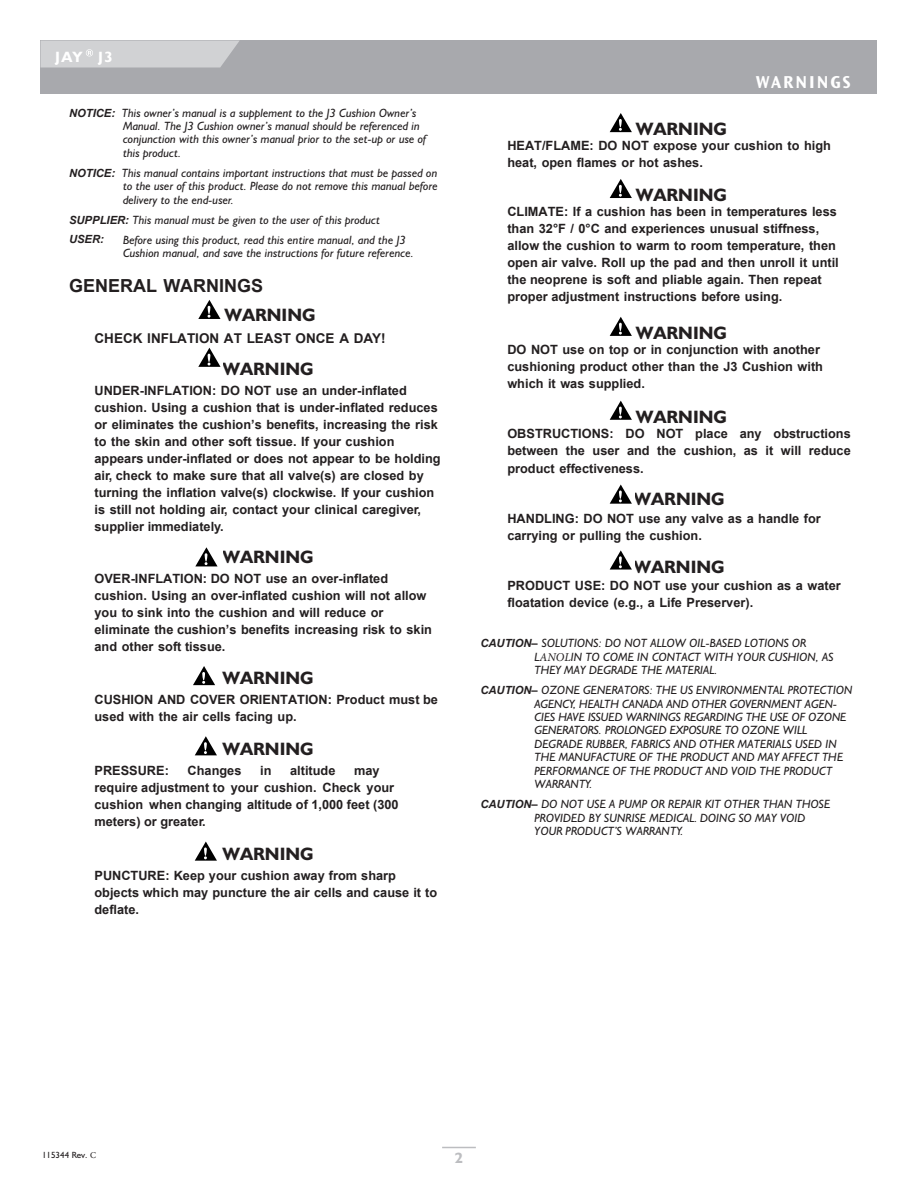
<style>
.page{position:relative;width:918px;height:1188px;background:#fff}
.page>*{position:absolute;margin:0;border:0;box-sizing:border-box;transform-origin:0 0}
.t1{font:700 18px "Humanist 521 BT";color:#231f20}
.t2{font:700 18px "Arial";color:#231f20}
.t3{font:18px "Ocean Sans MM.648.wt.475.wd";letter-spacing:.105em;color:#fff}
.t4{font:700 15px "Humanist 521 BT";color:#fff}
.t5{font:700 15px "Humanist 521 BT";color:#bcbdc0}
.t6{font:700 13.5px "Arial";color:#231f20}
.t7{font:700 12.75px/17px "Arial";color:#231f20}
.t8{font:italic 12px/13.5px "Humanist 521 BT";color:#231f20}
.t9{font:italic 700 11.25px "Arial";color:#231f20}
.t10{font:9px "Humanist 521 BT";color:#231f20}
.s1{font-family:"Arial";font-weight:700;font-size:11.25px}
.s2{font-family:"Minion Pro"}
</style>
<div class="page">
<div style="left:40px;top:40px;width:838px;height:54px;background:#a8a9ad"></div>
<hr style="left:442px;top:1147px;width:34px;height:1px;background:#bcbdc0">
<svg style="left:609px;top:131px;width:23px;height:2px"></svg>
<svg style="left:610px;top:113px;width:22px;height:19px"></svg>
<svg style="left:610px;top:317px;width:22px;height:19px"></svg>
<svg style="left:610px;top:179px;width:22px;height:19px"></svg>
<svg style="left:610px;top:550px;width:22px;height:20px"></svg>
<svg style="left:610px;top:485px;width:22px;height:19px"></svg>
<svg style="left:610px;top:401px;width:22px;height:19px"></svg>
<svg style="left:195px;top:842px;width:22px;height:19px"></svg>
<svg style="left:194px;top:755px;width:23px;height:1px"></svg>
<svg style="left:195px;top:736px;width:22px;height:19px"></svg>
<svg style="left:193px;top:685px;width:22px;height:1px"></svg>
<svg style="left:193px;top:666px;width:22px;height:19px"></svg>
<svg style="left:195px;top:547px;width:23px;height:19px"></svg>
<svg style="left:198px;top:348px;width:23px;height:19px"></svg>
<svg style="left:198px;top:300px;width:23px;height:19px"></svg>
<svg style="left:40px;top:40px;width:200px;height:28px;background:#cdced0"></svg>
<p class="t4" style="left:55px;top:52px;width:59px">JAY J3</p>
<p class="t8" style="left:123px;top:107px;width:305px;text-indent:-54px"><span class="s1">NOTICE:</span> This owner’s manual is a supplement to the J3 Cushion Owner’s Manual. The J3 Cushion owner’s manual should be referenced in conjunction with this owner’s manual prior to the set-up or use of this product.</p>
<p class="t8" style="left:123px;top:167px;width:316px;text-align:justify;text-indent:-54px"><span class="s1">NOTICE:</span> This manual contains important instructions that must be passed on to the user of this product. Please do not remove this manual before delivery to the end-user.</p>
<p class="t8" style="left:69px;top:214px;width:313px"><span class="s1">SUPPLIER:</span> This manual must be given to the user of this product</p>
<p class="t9" style="left:69px;top:232px;width:36px">USER:</p>
<p class="t8" style="left:123px;top:234px;width:292px">Before using this product, read this entire manual, and the J3<br>Cushion manual, and save the instructions for future reference.</p>
<h1 class="t2" style="left:69px;top:274px;width:196px">GENERAL WARNINGS</h1>
<h1 class="t1" style="left:225px;top:309px;width:92px">WARNING</h1>
<p class="t6" style="left:95px;top:329px;width:293px">CHECK INFLATION AT LEAST ONCE A DAY!</p>
<h1 class="t1" style="left:223px;top:363px;width:92px">WARNING</h1>
<p class="t7" style="left:95px;top:382px;width:348px">UNDER-INFLATION: DO NOT use an under-inflated cushion. Using a cushion that is under-inflated reduces or eliminates the cushion’s benefits, increasing the risk to the skin and other soft tissue. If your cushion appears under-inflated or does not appear to be holding air, check to make sure that all valve(s) are closed by turning the inflation valve(s) clockwise. If your cushion is still not holding air, contact your clinical caregiver, supplier immediately.</p>
<h1 class="t1" style="left:223px;top:551px;width:92px">WARNING</h1>
<p class="t7" style="left:95px;top:570px;width:339px">OVER-INFLATION: DO NOT use an over-inflated cushion. Using an over-inflated cushion will not allow you to sink into the cushion and will reduce or eliminate the cushion’s benefits increasing risk to skin and other soft tissue.</p>
<h1 class="t1" style="left:223px;top:671px;width:92px">WARNING</h1>
<p class="t7" style="left:95px;top:691px;width:345px;line-height:17.4px">CUSHION AND COVER ORIENTATION: Product must be used with the air cells facing up.</p>
<h1 class="t1" style="left:223px;top:743px;width:92px">WARNING</h1>
<p class="t7" style="left:95px;top:762px;width:76px">PRESSURE:</p>
<p class="t7" style="left:188px;top:762px;width:55px">Changes</p>
<p class="t7" style="left:260px;top:762px;width:13px">in</p>
<p class="t7" style="left:290px;top:762px;width:47px">altitude</p>
<p class="t7" style="left:95px;top:762px;width:306px;text-indent:260px">may require adjustment to your cushion. Check your cushion when changing altitude of 1,000 feet (300 meters) or greater.</p>
<h1 class="t1" style="left:223px;top:848px;width:92px">WARNING</h1>
<p class="t7" style="left:95px;top:867px;width:344px">PUNCTURE: Keep your cushion away from sharp objects which may puncture the air cells and cause it to deflate.</p>
<h1 class="t3" style="left:756px;top:75px;width:96px">WARNINGS</h1>
<h1 class="t1" style="left:636px;top:123px;width:92px">WARNING</h1>
<p class="t7" style="left:507px;top:137px;width:325px">HEAT/FLAME: DO NOT expose your cushion to high heat, open flames or hot ashes.</p>
<h1 class="t1" style="left:636px;top:189px;width:92px">WARNING</h1>
<p class="t7" style="left:507px;top:203px;width:333px">CLIMATE: If a cushion has been in temperatures less than 32°F / 0°C and experiences unusual stiffness, allow the cushion to warm to room temperature, then open air valve. Roll up the pad and then unroll it until the neoprene is soft and pliable again. Then repeat proper adjustment instructions before using.</p>
<h1 class="t1" style="left:636px;top:327px;width:92px">WARNING</h1>
<p class="t7" style="left:507px;top:341px;width:317px">DO NOT use on top or in conjunction with another cushioning product other than the J3 Cushion with which it was supplied.</p>
<h1 class="t1" style="left:636px;top:411px;width:92px">WARNING</h1>
<p class="t7" style="left:507px;top:426px;width:345px;text-align:justify">OBSTRUCTIONS: DO NOT place any obstructions between the user and the cushion, as it will reduce product effectiveness.</p>
<h1 class="t1" style="left:634px;top:493px;width:92px">WARNING</h1>
<p class="t7" style="left:507px;top:510px;width:315px;line-height:17.4px">HANDLING: DO NOT use any valve as a handle for carrying or pulling the cushion.</p>
<h1 class="t1" style="left:634px;top:561px;width:92px">WARNING</h1>
<p class="t7" style="left:507px;top:577px;width:335px">PRODUCT USE: DO NOT use your cushion as a water floatation device (e.g., a Life Preserver).</p>
<p class="t8" style="left:534px;top:638px;width:301px;text-indent:-54px"><span class="s1">CAUTION–</span> SOLUTIONS: DO NOT ALLOW OIL-BASED LOTIONS OR<br>L<span class="s2">ANOL</span>IN TO COME IN CONTACT WITH YOUR CUSHION, AS<br>THEY MAY DEGRADE THE MATERIAL.</p>
<p class="t8" style="left:534px;top:685px;width:320px;text-indent:-54px"><span class="s1">CAUTION–</span> OZONE GENERATORS: THE US ENVIRONMENTAL PROTECTION AGENCY, HEALTH CANADA AND OTHER GOVERNMENT AGEN-CIES HAVE ISSUED WARNINGS REGARDING THE USE OF OZONE GENERATORS. PROLONGED EXPOSURE TO OZONE WILL DEGRADE RUBBER, FABRICS AND OTHER MATERIALS USED IN THE MANUFACTURE OF THE PRODUCT AND MAY AFFECT THE PERFORMANCE OF THE PRODUCT AND VOID THE PRODUCT WARRANTY.</p>
<p class="t8" style="left:534px;top:799px;width:297px;text-indent:-54px"><span class="s1">CAUTION–</span> DO NOT USE A PUMP OR REPAIR KIT OTHER THAN THOSE<br>PROVIDED BY SUNRISE MEDICAL. DOING SO MAY VOID<br>YOUR PRODUCT’S WARRANTY.</p>
<p class="t10" style="left:42px;top:1152px;width:55px">115344 Rev. <span class="s2">C</span></p>
<p class="t5" style="left:455px;top:1152px;width:10px">2</p>
</div>
